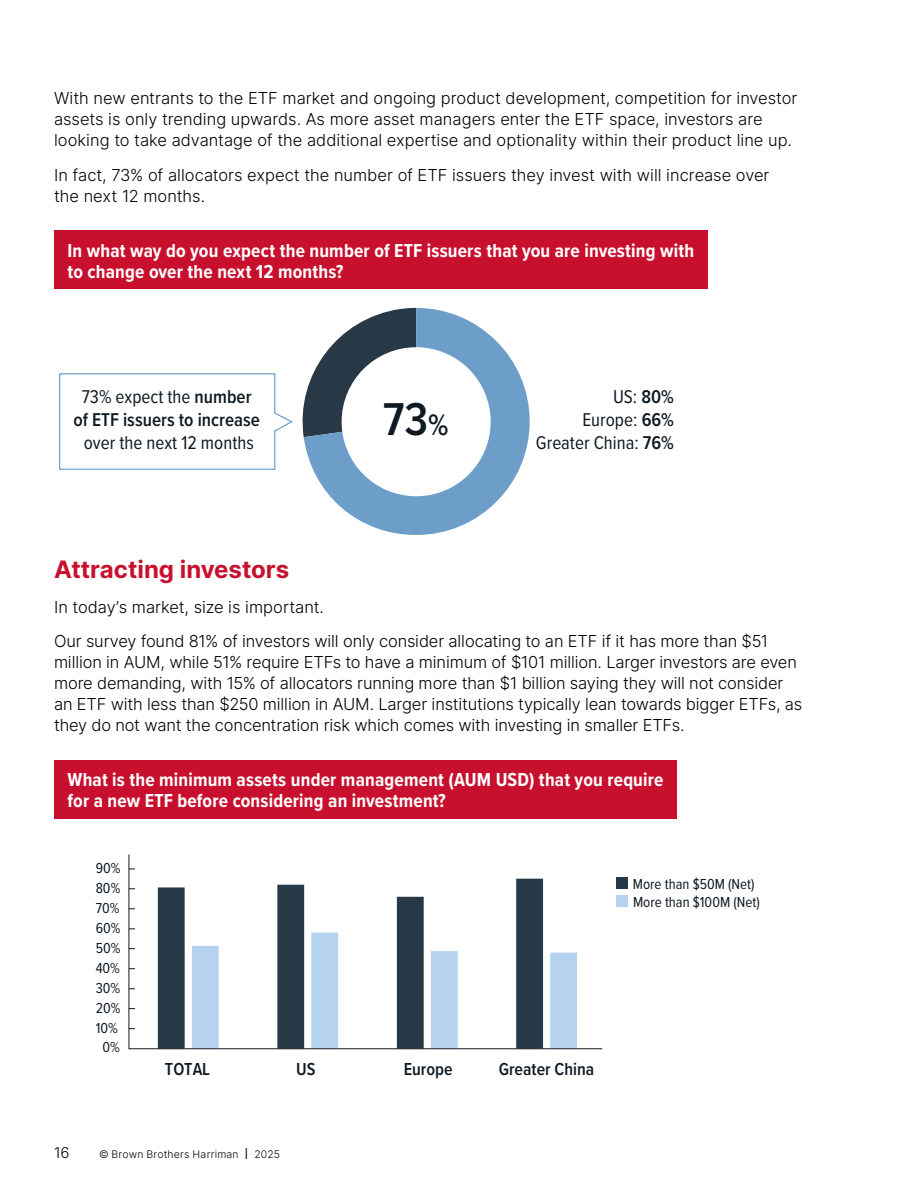
<style>
.page{position:relative;width:918px;height:1188px;background:#fff}
.page>*{position:absolute;margin:0;border:0;box-sizing:border-box;transform-origin:0 0}
.t1{font:600 47.7px "Proxima Nova Cond";color:#0f1922}
.SUB_1{font:24px "Inter";color:#c8102e}
.Question{font:700 19.5px/21px "Proxima Nova Cond";letter-spacing:.01em;color:#fff}
.t2{font:19.2px/23.1px "Proxima Nova Cond";color:#0f1922;text-align:right}
.t3{font:600 18px "Proxima Nova Cond";color:#0f1922}
.BODY{font:300 16.5px/21px "Inter";letter-spacing:-.005em;color:#000}
.t4{font:15px/18.6px "Proxima Nova Cond";color:#0f1922}
.t5{font:300 15px "Inter";color:#000}
.t6{font:300 10.5px "Inter";letter-spacing:.02em;color:#000}
.s1{font-weight:600}
.s2{font-size:30.75px}
.s3{font-size:15px}
</style>
<div class="page">
<div style="left:54px;top:231px;width:653px;height:58px;background:#c8102e"></div>
<svg style="left:313px;top:308px;width:217px;height:227px;fill:#6d9dc9"></svg>
<div style="left:342px;top:347px;width:149px;height:149px;background:#fff;border-radius:50%"></div>
<svg style="left:59px;top:308px;width:357px;height:162px"></svg>
<div style="left:54px;top:760px;width:623px;height:58px;background:#c8102e"></div>
<svg style="left:128px;top:854px;width:475px;height:196px"></svg>
<div style="left:616px;top:877px;width:12px;height:11px;background:#273846"></div>
<div style="left:616px;top:895px;width:12px;height:12px;background:#b5d2ee"></div>
<p class="BODY" style="left:54px;top:88px;width:745px">With new entrants to the ETF market and ongoing product development, competition for investor assets is only trending upwards. As more asset managers enter the ETF space, investors are looking to take advantage of the additional expertise and optionality within their product line up.</p>
<p class="BODY" style="left:54px;top:164px;width:717px">In fact, 73% of allocators expect the number of ETF issuers they invest with will increase over the next 12 months.</p>
<p class="Question" style="left:68px;top:239px;width:628px">In what way do you expect the number of ETF issuers that you are investing with to change over the next 12 months?</p>
<p class="t2" style="left:74px;top:385px;width:188px;text-align:center">73% expect the <span class="s1">number of ETF issuers to increase </span>over the next 12 months</p>
<p class="t1" style="left:383px;top:384px;width:67px">73<span class="s2">%</span></p>
<p class="t2" style="left:536px;top:384px;width:140px">US: <span class="s1">80%<br></span>Europe: <span class="s1">66%<br></span>Greater China: <span class="s1">76%</span></p>
<p class="SUB_1" style="left:54px;top:552px;width:237px">Attracting investors</p>
<p class="BODY" style="left:54px;top:596px;width:272px">In today’s market, size is important.</p>
<p class="BODY" style="left:54px;top:631px;width:750px">Our survey found 81% of investors will only consider allocating to an ETF if it has more than $51 million in AUM, while 51% require ETFs to have a minimum of $101 million. Larger investors are even more demanding, with 15% of allocators running more than $1 billion saying they will not consider an ETF with less than $250 million in AUM. Larger institutions typically lean towards bigger ETFs, as they do not want the concentration risk which comes with investing in smaller ETFs.</p>
<p class="Question" style="left:68px;top:769px;width:598px">What is the minimum assets under management (AUM USD) that you require for a new ETF before considering an investment?</p>
<p class="t4" style="left:96px;top:858px;width:26px">90%</p>
<p class="t4" style="left:96px;top:878px;width:26px">80%</p>
<p class="t4" style="left:96px;top:898px;width:25px">70%</p>
<p class="t4" style="left:96px;top:918px;width:26px">60%</p>
<p class="t4" style="left:96px;top:938px;width:26px">50%</p>
<p class="t4" style="left:96px;top:958px;width:26px">40%</p>
<p class="t4" style="left:96px;top:978px;width:26px">30%</p>
<p class="t4" style="left:96px;top:998px;width:26px">20%</p>
<p class="t4" style="left:96px;top:1018px;width:24px">10%</p>
<p class="t4" style="left:103px;top:1037px;width:19px">0%</p>
<p class="t3" style="left:165px;top:1055px;width:47px">TOTAL</p>
<p class="t3" style="left:296px;top:1055px;width:21px">US</p>
<p class="t3" style="left:404px;top:1055px;width:50px">Europe</p>
<p class="t3" style="left:499px;top:1055px;width:97px">Greater China</p>
<p class="t5" style="left:54px;top:1142px;width:17px">16</p>
<p class="t6" style="left:99px;top:1147px;width:183px">© Brown Brothers Harriman <span class="s3">I</span> 2025</p>
<p class="t4" style="left:633px;top:874px;width:129px">More than $50M (Net)<br>More than $100M (Net)</p>
</div>
